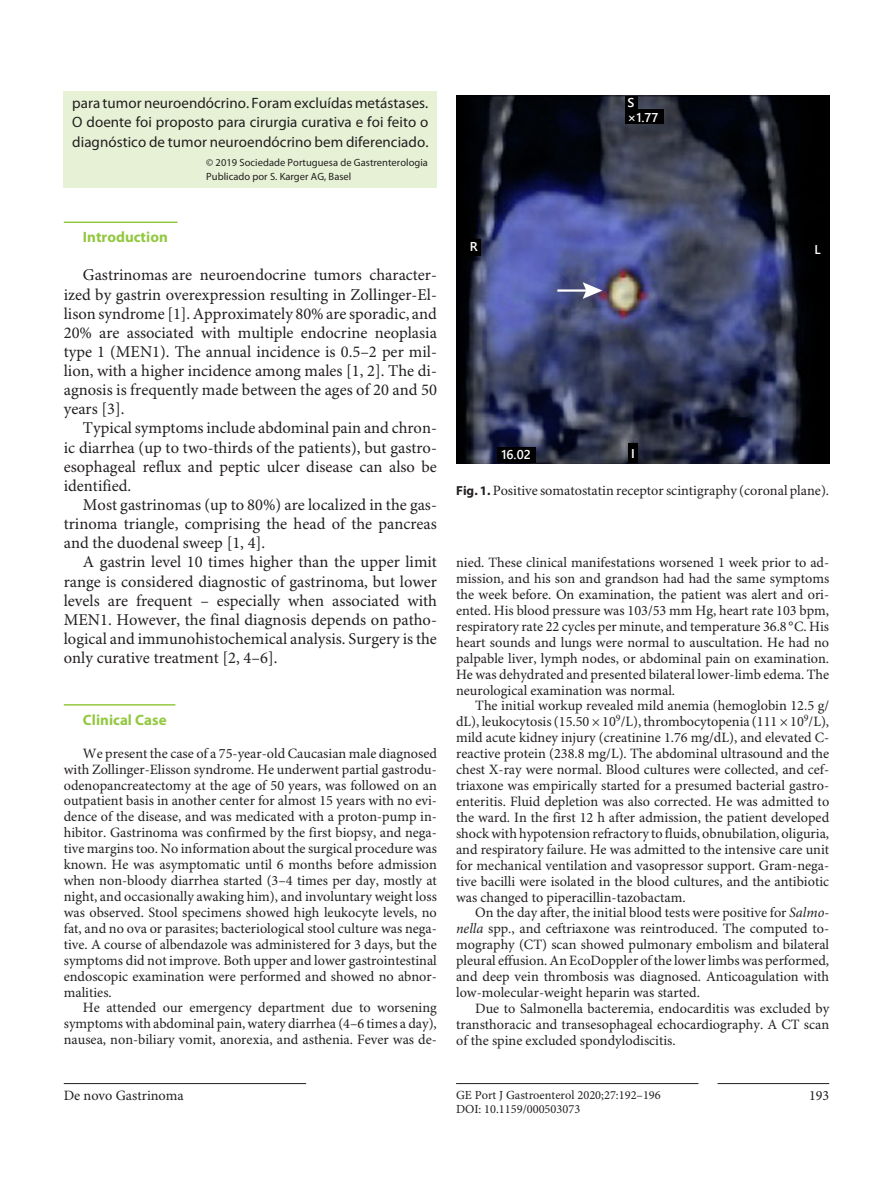
<style>
.page{position:relative;width:893px;height:1191px;background:#fff}
.page>*{position:absolute;margin:0;border:0;box-sizing:border-box;transform-origin:0 0}
.t1{font:16.5px/19px "Minion Pro";color:#231f20;text-align:justify}
.t2{font:15px/19.2px "Myriad Pro";letter-spacing:.005em;color:#231f20;text-align:justify}
.t3{font:700 15px "Myriad Pro";letter-spacing:.005em;color:#93c840}
.t4{font:14.25px/15.9px "Minion Pro";color:#231f20;text-align:justify}
.t5{font:600 12.75px/15.3px "Segoe UI";color:#fff}
.t6{font:12.3px "Minion Pro";color:#231f20}
.t7{font:10.5px/14.7px "Myriad Pro";letter-spacing:.005em;color:#231f20}
.s1{font-family:"Myriad Pro";font-weight:700;font-size:13.2px}
.s2{font-style:italic}
</style>
<div class="page">
<hr style="left:718px;top:1083px;width:111px;height:1px;background:#231f20">
<hr style="left:456px;top:1083px;width:242px;height:1px;background:#231f20">
<hr style="left:64px;top:1083px;width:242px;height:1px;background:#231f20">
<div style="left:64px;top:91px;width:373px;height:97px;background:#e6f1d5"></div>
<hr style="left:64px;top:221px;width:114px;height:2px;background:#93c840">
<hr style="left:64px;top:704px;width:111px;height:1px;background:#93c840">
<img style="left:456px;top:96px;width:373px;height:367px">
<div style="left:628px;top:443px;width:10px;height:20px;background:#000"></div>
<div style="left:497px;top:447px;width:39px;height:16px;background:#000"></div>
<div style="left:625px;top:96px;width:12px;height:15px;background:#000"></div>
<div style="left:625px;top:109px;width:39px;height:15px;background:#000"></div>
<div style="left:466px;top:239px;width:15px;height:17px;background:#000"></div>
<hr style="left:557px;top:289px;width:32px;height:3px;background:#fff">
<svg style="left:583px;top:282px;width:19px;height:17px"></svg>
<p class="t2" style="left:72px;top:94px;width:358px">para tumor neuroendócrino. Foram excluídas metástases.<br>O doente foi proposto para cirurgia curativa e foi feito o diagnóstico de tumor neuroendócrino bem diferenciado.</p>
<p class="t7" style="left:206px;top:155px;width:223px">© 2019 Sociedade Portuguesa de Gastrenterologia<br>Publicado por S. Karger AG, Basel</p>
<p class="t5" style="left:627px;top:94px;width:32px">S ×1.77</p>
<p class="t3" style="left:83px;top:229px;width:86px">Introduction</p>
<p class="t1" style="left:64px;top:266px;width:375px;text-indent:19px">Gastrinomas are neuroendocrine tumors character&shy;ized by gastrin overexpression resulting in Zollinger-El&shy;lison syndrome [1]. Approximately 80% are sporadic, and 20% are associated with multiple endocrine neoplasia type 1 (MEN1). The annual incidence is 0.5–2 per mil&shy;lion, with a higher incidence among males [1, 2]. The di&shy;agnosis is frequently made between the ages of 20 and 50 years [3].</p>
<p class="t1" style="left:64px;top:419px;width:375px;text-indent:19px">Typical symptoms include abdominal pain and chron&shy;ic diarrhea (up to two-thirds of the patients), but gastro&shy;esophageal reflux and peptic ulcer disease can also be identified.</p>
<p class="t1" style="left:64px;top:496px;width:375px;text-indent:19px">Most gastrinomas (up to 80%) are localized in the gas&shy;trinoma triangle, comprising the head of the pancreas and the duodenal sweep [1, 4].</p>
<p class="t1" style="left:64px;top:553px;width:375px;text-indent:19px">A gastrin level 10 times higher than the upper limit range is considered diagnostic of gastrinoma, but lower levels are frequent – especially when associated with MEN1. However, the final diagnosis depends on patho&shy;logical and immunohistochemical analysis. Surgery is the only curative treatment [2, 4–6].</p>
<p class="t3" style="left:83px;top:711px;width:85px">Clinical Case</p>
<p class="t4" style="left:64px;top:745px;width:375px;text-indent:19px">We present the case of a 75-year-old Caucasian male diagnosed with Zollinger-Elisson syndrome. He underwent partial gastrodu&shy;odenopancreatectomy at the age of 50 years, was followed on an outpatient basis in another center for almost 15 years with no evi&shy;dence of the disease, and was medicated with a proton-pump in&shy;hibitor. Gastrinoma was confirmed by the first biopsy, and nega&shy;tive margins too. No information about the surgical procedure was known. He was asymptomatic until 6 months before admission when non-bloody diarrhea started (3–4 times per day, mostly at night, and occasionally awaking him), and involuntary weight loss was observed. Stool specimens showed high leukocyte levels, no fat, and no ova or parasites; bacteriological stool culture was nega&shy;tive. A course of albendazole was administered for 3 days, but the symptoms did not improve. Both upper and lower gastrointestinal endoscopic examination were performed and showed no abnor&shy;malities.</p>
<p class="t4" style="left:64px;top:1000px;width:375px;text-indent:19px">He attended our emergency department due to worsening symptoms with abdominal pain, watery diarrhea (4–6 times a day), nausea, non-biliary vomit, anorexia, and asthenia. Fever was de-</p>
<p class="t5" style="left:470px;top:238px;width:9px">R</p>
<p class="t5" style="left:501px;top:446px;width:31px">16.02</p>
<p class="t5" style="left:631px;top:445px;width:5px">I</p>
<p class="t5" style="left:815px;top:240px;width:8px">L</p>
<p class="t4" style="left:456px;top:483px;width:375px"><span class="s1">Fig. 1.</span> Positive somatostatin receptor scintigraphy (coronal plane).</p>
<p class="t4" style="left:456px;top:555px;width:375px">nied. These clinical manifestations worsened 1 week prior to ad&shy;mission, and his son and grandson had had the same symptoms the week before. On examination, the patient was alert and ori&shy;ented. His blood pressure was 103/53 mm Hg, heart rate 103 bpm, respiratory rate 22 cycles per minute, and temperature 36.8°C. His heart sounds and lungs were normal to auscultation. He had no palpable liver, lymph nodes, or abdominal pain on examination.<br>He was dehydrated and presented bilateral lower-limb edema. The neurological examination was normal.</p>
<p class="t4" style="left:456px;top:698px;width:375px;text-indent:19px">The initial workup revealed mild anemia (hemoglobin 12.5 g/ dL), leukocytosis (15.50 × 10<sup>9</sup>/L), thrombocytopenia (111 × 10<sup>9</sup>/L), mild acute kidney injury (creatinine 1.76 mg/dL), and elevated C&shy;reactive protein (238.8 mg/L). The abdominal ultrasound and the chest X-ray were normal. Blood cultures were collected, and cef&shy;triaxone was empirically started for a presumed bacterial gastro&shy;enteritis. Fluid depletion was also corrected. He was admitted to the ward. In the first 12 h after admission, the patient developed shock with hypotension refractory to fluids, obnubilation, oliguria, and respiratory failure. He was admitted to the intensive care unit for mechanical ventilation and vasopressor support. Gram-nega&shy;tive bacilli were isolated in the blood cultures, and the antibiotic was changed to piperacillin-tazobactam.</p>
<p class="t4" style="left:456px;top:905px;width:375px;text-indent:19px">On the day after, the initial blood tests were positive for <span class="s2">Salmo&shy;nella</span> spp., and ceftriaxone was reintroduced. The computed to&shy;mography (CT) scan showed pulmonary embolism and bilateral pleural effusion. An EcoDoppler of the lower limbs was performed, and deep vein thrombosis was diagnosed. Anticoagulation with low-molecular-weight heparin was started.</p>
<p class="t4" style="left:456px;top:1001px;width:375px;text-indent:19px">Due to Salmonella bacteremia, endocarditis was excluded by transthoracic and transesophageal echocardiography. A CT scan of the spine excluded spondylodiscitis.</p>
<p class="t4" style="left:64px;top:1088px;width:122px">De novo Gastrinoma</p>
<p class="t6" style="left:456px;top:1087px;width:206px">GE Port J Gastroenterol 2020;27:192–196</p>
<p class="t4" style="left:809px;top:1088px;width:22px">193</p>
<p class="t6" style="left:456px;top:1101px;width:126px">DOI: 10.1159/000503073</p>
</div>
